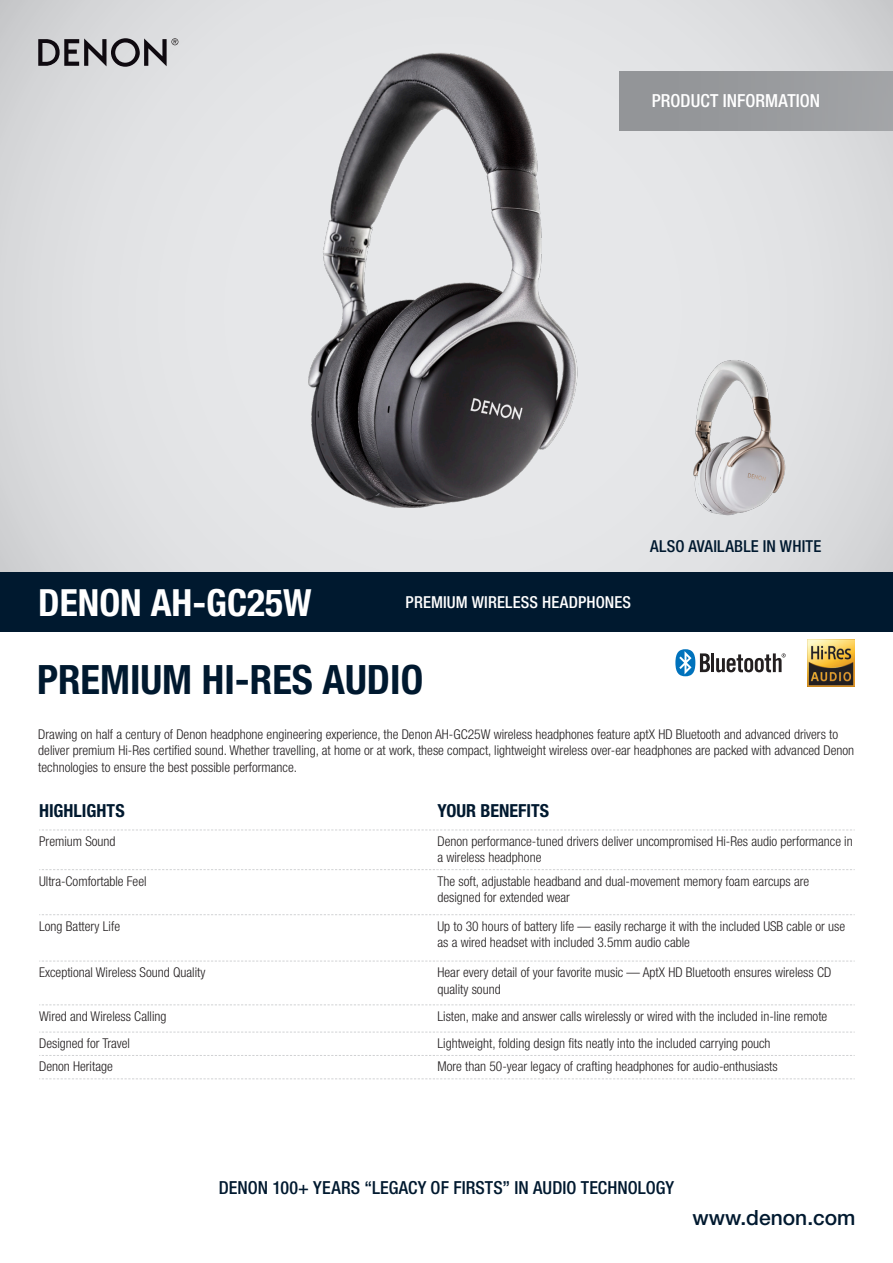
<style>
.page{position:relative;width:893px;height:1263px;background:#fff}
.page>*{position:absolute;margin:0;border:0;box-sizing:border-box;transform-origin:0 0}
.HED_-_Bd_Cn_-_K{font:700 condensed 40.5px "Helvetica Neue LT Std";color:#00192f}
.Product_Name_-_KO{font:700 condensed 37.5px "Helvetica Neue LT Std";color:#fff}
.t1{font:500 21px "Helvetica Neue LT Std";color:#00192f}
.t2{font:500 condensed 18px "Helvetica Neue LT Std";color:#00192f}
.Highlights_-_HED{font:700 condensed 18px "Helvetica Neue LT Std";color:#00192f}
.t3{font:500 condensed 18px "Helvetica Neue LT Std";letter-spacing:.005em;color:#fff}
.Product_USP_-_KO{font:500 condensed 16.5px "Helvetica Neue LT Std";letter-spacing:.01em;color:#fff}
.Product_USP_-_KO-2{font:500 condensed 16.5px "Helvetica Neue LT Std";letter-spacing:.015em;color:#00192f}
.Body_Copy{font:300 condensed 13.5px/16.5px "Helvetica Neue LT Std";color:#231f20}
</style>
<div class="page">
<svg style="left:0;top:0;width:893px;height:572px"></svg>
<img style="left:253px;top:38px;width:369px;height:522px">
<img style="left:677px;top:345px;width:127px;height:182px">
<svg style="left:38px;top:38px;width:140px;height:29px"></svg>
<svg style="left:39px;top:829px;width:816px;height:1px"></svg>
<svg style="left:39px;top:869px;width:816px;height:1px"></svg>
<svg style="left:39px;top:914px;width:816px;height:1px"></svg>
<svg style="left:39px;top:961px;width:816px;height:1px"></svg>
<svg style="left:39px;top:1004px;width:816px;height:1px"></svg>
<svg style="left:39px;top:1032px;width:816px;height:1px"></svg>
<svg style="left:39px;top:1055px;width:816px;height:1px"></svg>
<svg style="left:39px;top:1078px;width:816px;height:1px"></svg>
<img style="left:807px;top:639px;width:48px;height:48px">
<hr style="left:711px;top:653px;width:3px;height:19px;background:#231f20">
<svg style="left:675px;top:649px;width:35px;height:27px"></svg>
<svg style="left:716px;top:653px;width:70px;height:19px"></svg>
<div style="left:619px;top:71px;width:274px;height:59px;background:#939598"></div>
<div style="left:0;top:572px;width:893px;height:60px;background:#00192f"></div>
<p class="t3" style="left:652px;top:90px;width:170px">PRODUCT INFORMATION</p>
<p class="Product_Name_-_KO" style="left:38px;top:579px;width:275px">DENON AH-GC25W</p>
<p class="Product_USP_-_KO" style="left:406px;top:592px;width:227px">PREMIUM WIRELESS HEADPHONES</p>
<p class="Product_USP_-_KO-2" style="left:650px;top:536px;width:173px">ALSO AVAILABLE IN WHITE</p>
<p class="HED_-_Bd_Cn_-_K" style="left:37px;top:655px;width:388px">PREMIUM HI-RES AUDIO</p>
<p class="Body_Copy" style="left:38px;top:726px;width:817px">Drawing on half a century of Denon headphone engineering experience, the Denon AH-GC25W wireless headphones feature aptX HD Bluetooth and advanced drivers to deliver premium Hi-Res certified sound. Whether travelling, at home or at work, these compact, lightweight wireless over-ear headphones are packed with advanced Denon technologies to ensure the best possible performance.</p>
<p class="Highlights_-_HED" style="left:39px;top:800px;width:87px">HIGHLIGHTS</p>
<p class="Highlights_-_HED" style="left:437px;top:800px;width:113px">YOUR BENEFITS</p>
<p class="Body_Copy" style="left:39px;top:833px;width:78px">Premium Sound</p>
<p class="Body_Copy" style="left:437px;top:833px;width:417px">Denon performance-tuned drivers deliver uncompromised Hi-Res audio performance in a wireless headphone</p>
<p class="Body_Copy" style="left:39px;top:872px;width:109px">Ultra-Comfortable Feel</p>
<p class="Body_Copy" style="left:437px;top:872px;width:373px">The soft, adjustable headband and dual-movement memory foam earcups are designed for extended wear</p>
<p class="Body_Copy" style="left:39px;top:917px;width:82px">Long Battery Life</p>
<p class="Body_Copy" style="left:437px;top:917px;width:409px">Up to 30 hours of battery life — easily recharge it with the included USB cable or use as a wired headset with included 3.5mm audio cable</p>
<p class="Body_Copy" style="left:39px;top:964px;width:168px">Exceptional Wireless Sound Quality</p>
<p class="Body_Copy" style="left:437px;top:964px;width:395px">Hear every detail of your favorite music — AptX HD Bluetooth ensures wireless CD quality sound</p>
<p class="Body_Copy" style="left:39px;top:1008px;width:129px">Wired and Wireless Calling</p>
<p class="Body_Copy" style="left:437px;top:1008px;width:391px">Listen, make and answer calls wirelessly or wired with the included in-line remote</p>
<p class="Body_Copy" style="left:39px;top:1035px;width:92px">Designed for Travel</p>
<p class="Body_Copy" style="left:437px;top:1035px;width:335px">Lightweight, folding design fits neatly into the included carrying pouch</p>
<p class="Body_Copy" style="left:39px;top:1058px;width:75px">Denon Heritage</p>
<p class="Body_Copy" style="left:437px;top:1058px;width:342px">More than 50-year legacy of crafting headphones for audio-enthusiasts</p>
<p class="t2" style="left:219px;top:1176px;width:457px">DENON 100+ YEARS “LEGACY OF FIRSTS” IN AUDIO TECHNOLOGY</p>
<p class="t1" style="left:692px;top:1205px;width:165px">www.denon.com</p>
</div>
